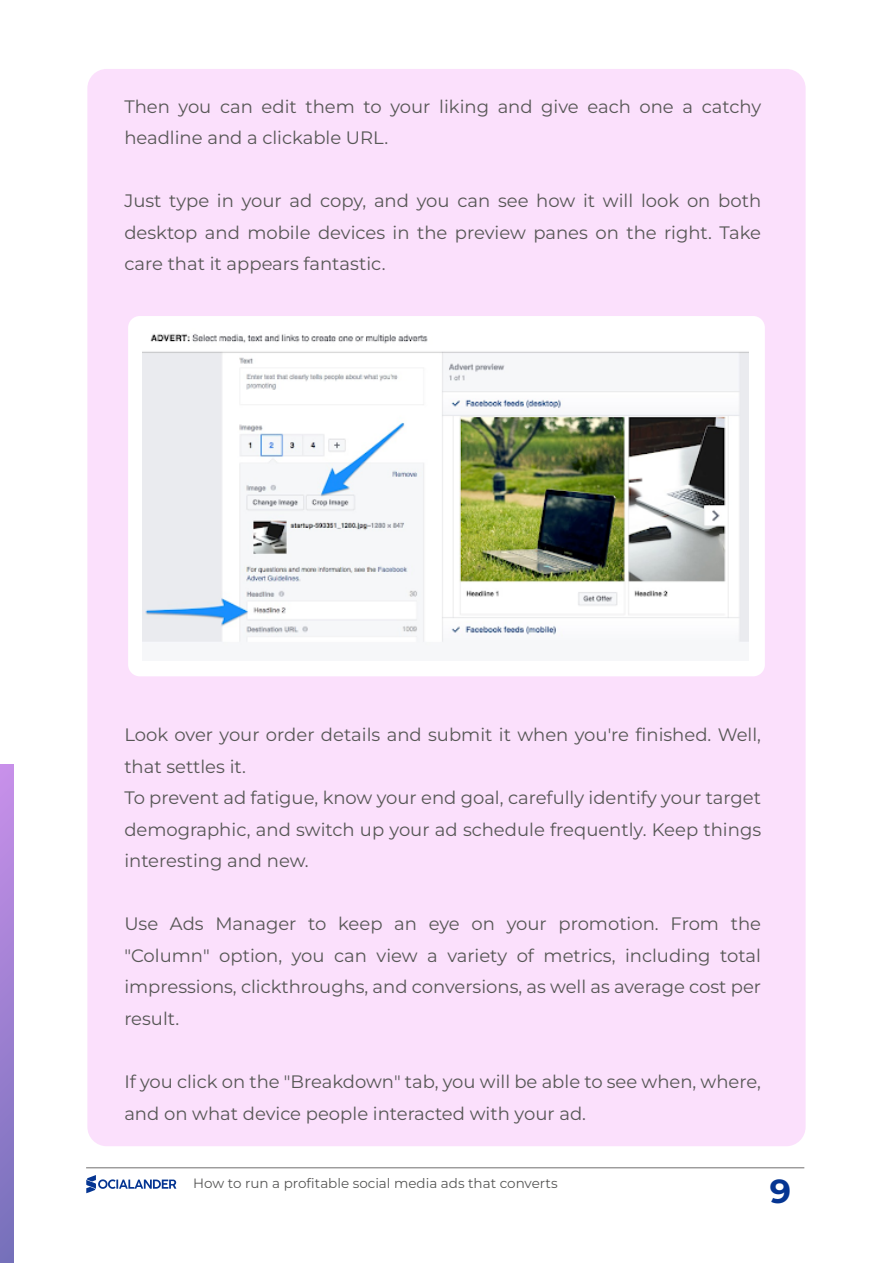
<style>
.page{position:relative;width:893px;height:1263px;background:#fff}
.page>*{position:absolute;margin:0;border:0;box-sizing:border-box;transform-origin:0 0}
.t1{font:100 33.3px "Montserrat";color:#053592}
.t2{font:100 18px/31.5px "Montserrat";color:#575756}
.t3{font:100 13.5px "Montserrat";color:#575756}
</style>
<div class="page">
<div style="left:87px;top:69px;width:719px;height:1077px;background:#fbe0fc;border-radius:19px"></div>
<div style="left:128px;top:316px;width:637px;height:360px;background:#fff;border-radius:12px"></div>
<img style="left:143px;top:334px;width:606px;height:308px">
<svg style="left:86px;top:1175px;width:90px;height:18px"></svg>
<hr style="left:86px;top:1167px;width:718px;height:1px;background:#706f6f">
<svg style="left:0;top:764px;width:14px;height:499px;background:#9e80d1"></svg>
<p class="t2" style="left:124px;top:90px;width:638px">Then you can edit them to your liking and give each one a catchy headline and a clickable URL.</p>
<p class="t2" style="left:124px;top:185px;width:638px;text-align:justify">Just type in your ad copy, and you can see how it will look on both desktop and mobile devices in the preview panes on the right. Take care that it appears fantastic.</p>
<p class="t2" style="left:124px;top:719px;width:638px">Look over your order details and submit it when you're finished. Well, that settles it.<br>To prevent ad fatigue, know your end goal, carefully identify your target demographic, and switch up your ad schedule frequently. Keep things interesting and new.</p>
<p class="t2" style="left:124px;top:908px;width:638px;text-align:justify">Use Ads Manager to keep an eye on your promotion. From the "Column" option, you can view a variety of metrics, including total impressions, clickthroughs, and conversions, as well as average cost per result.</p>
<p class="t2" style="left:124px;top:1065px;width:638px">If you click on the "Breakdown" tab, you will be able to see when, where, and on what device people interacted with your ad.</p>
<p class="t3" style="left:193px;top:1174px;width:366px">How to run a profitable social media ads that converts</p>
<h1 class="t1" style="left:770px;top:1169px;width:23px">9</h1>
</div>
